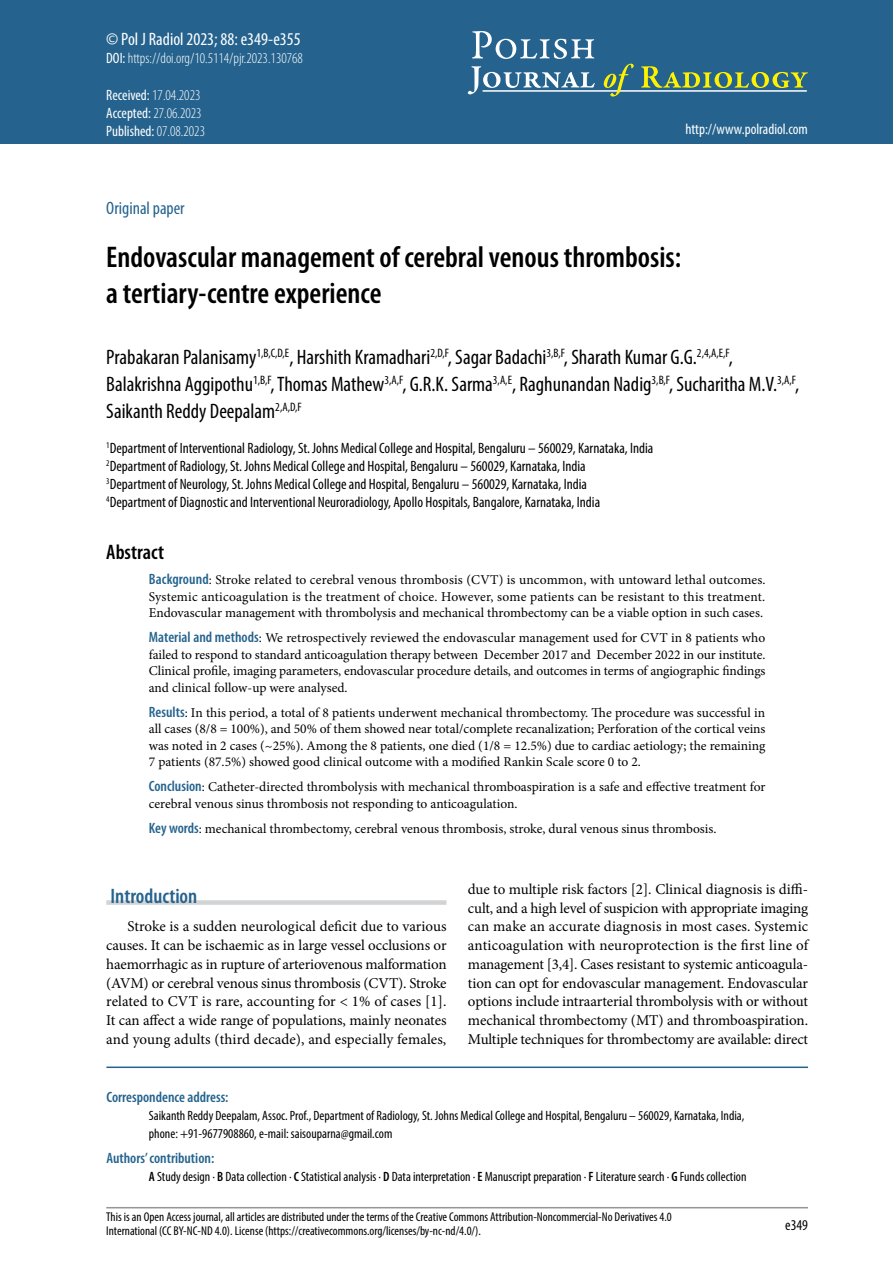
<style>
.page{position:relative;width:893px;height:1263px;background:#fff}
.page>*{position:absolute;margin:0;border:0;box-sizing:border-box;transform-origin:0 0}
.t1{font:600 condensed 30px/36px "Myriad Pro";color:#000}
.t2{font:condensed 21px/27px "Myriad Pro";color:#000}
.t3{font:600 condensed 21px "Myriad Pro";color:#25638e}
.t4{font:600 condensed 21px "Myriad Pro";color:#000}
.t5{font:condensed 18px "Myriad Pro";color:#fff}
.t6{font:condensed 18px "Myriad Pro";color:#25638e}
.t7{font:15px/18.8px "Minion Pro";letter-spacing:-.005em;color:#000;text-align:justify}
.t8{font:condensed 15px/18px "Myriad Pro";color:#000}
.t9{font:300 condensed 15px/18px "Myriad Pro";color:#fff}
.t10{font:600 condensed 15px "Myriad Pro";color:#25638e}
.t11{font:condensed 15px "Myriad Pro";color:#fff}
.t12{font:13.5px/16.5px "Minion Pro";color:#000;text-align:justify}
.t13{font:condensed 13.5px/18px "Myriad Pro";color:#000}
.t14{font:condensed 12.75px/14.2px "Myriad Pro";color:#000}
.s1{font-weight:400}
.s2{font-family:"Myriad Pro";font-weight:600;font-stretch:condensed;font-size:15px;color:#25638e}
.s3{font-weight:600}
</style>
<div class="page">
<hr style="left:106px;top:1207px;width:702px;height:1px;background:#939598">
<div style="left:0;top:0;width:893px;height:144px;background:#25638e"></div>
<svg style="left:472px;top:31px;width:122px;height:28px"></svg>
<svg style="left:468px;top:66px;width:127px;height:28px"></svg>
<hr style="left:483px;top:90px;width:324px;height:2px;background:#fff">
<svg style="left:604px;top:64px;width:30px;height:33px"></svg>
<svg style="left:641px;top:66px;width:167px;height:22px"></svg>
<hr style="left:106px;top:1066px;width:702px;height:2px;background:#25638e">
<div style="left:106px;top:900px;width:340px;height:5px;background:#d1d3d4"></div>
<h3 class="t5" style="left:106px;top:28px;width:196px">© Pol J Radiol 2023; 88: e349-e355</h3>
<p class="t9" style="left:106px;top:48px;width:198px"><span class="s1">DOI:</span> https://doi.org/10.5114/pjr.2023.130768</p>
<p class="t9" style="left:106px;top:86px;width:100px"><span class="s1">Received:</span> 17.04.2023<br><span class="s1">Accepted:</span> 27.06.2023<br><span class="s1">Published:</span> 07.08.2023</p>
<p class="t11" style="left:685px;top:120px;width:124px">http://www.polradiol.com</p>
<h3 class="t6" style="left:106px;top:197px;width:80px">Original paper</h3>
<h1 class="t1" style="left:106px;top:238px;width:576px">Endovascular management of cerebral venous thrombosis: a tertiary-centre experience</h1>
<p class="t2" style="left:106px;top:343px;width:694px">Prabakaran Palanisamy<sup>1,B,C,D,E</sup>, Harshith Kramadhari<sup>2,D,F</sup>, Sagar Badachi<sup>3,B,F</sup>, Sharath Kumar G.G.<sup>2,4,A,E,F</sup>,<br>Balakrishna Aggipothu<sup>1,B,F</sup>, Thomas Mathew<sup>3,A,F</sup>, G.R.K. Sarma<sup>3,A,E</sup>, Raghunandan Nadig<sup>3,B,F</sup>, Sucharitha M.V.<sup>3,A,F</sup>,<br>Saikanth Reddy Deepalam<sup>2,A,D,F</sup></p>
<p class="t8" style="left:106px;top:438px;width:549px"><sup>1</sup>Department of Interventional Radiology, St. Johns Medical College and Hospital, Bengaluru – 560029, Karnataka, India <sup>2</sup>Department of Radiology, St. Johns Medical College and Hospital, Bengaluru – 560029, Karnataka, India<br><sup>3</sup>Department of Neurology, St. Johns Medical College and Hospital, Bengaluru – 560029, Karnataka, India<br><sup>4</sup>Department of Diagnostic and Interventional Neuroradiology, Apollo Hospitals, Bangalore, Karnataka, India</p>
<h2 class="t4" style="left:106px;top:539px;width:59px">Abstract</h2>
<p class="t12" style="left:149px;top:572px;width:618px"><span class="s2">Background</span>: Stroke related to cerebral venous thrombosis (CVT) is uncommon, with untoward lethal outcomes.<br>Systemic anticoagulation is the treatment of choice. However, some patients can be resistant to this treatment.<br>Endovascular management with thrombolysis and mechanical thrombectomy can be a viable option in such cases.</p>
<p class="t12" style="left:149px;top:630px;width:618px"><span class="s2">Material and methods</span>: We retrospectively reviewed the endovascular management used for CVT in 8 patients who failed to respond to standard anticoagulation therapy between December 2017 and December 2022 in our institute.<br>Clinical profile, imaging parameters, endovascular procedure details, and outcomes in terms of angiographic findings and clinical follow-up were analysed.</p>
<p class="t12" style="left:149px;top:704px;width:618px"><span class="s2">Results</span>: In this period, a total of 8 patients underwent mechanical thrombectomy. The procedure was successful in all cases (8/8 = 100%), and 50% of them showed near total/complete recanalization; Perforation of the cortical veins was noted in 2 cases (~25%). Among the 8 patients, one died (1/8 = 12.5%) due to cardiac aetiology; the remaining 7 patients (87.5%) showed good clinical outcome with a modified Rankin Scale score 0 to 2.</p>
<p class="t12" style="left:149px;top:779px;width:618px"><span class="s2">Conclusion</span>: Catheter-directed thrombolysis with mechanical thromboaspiration is a safe and effective treatment for cerebral venous sinus thrombosis not responding to anticoagulation.</p>
<p class="t12" style="left:149px;top:820px;width:569px"><span class="s2">Key words</span>: mechanical thrombectomy, cerebral venous thrombosis, stroke, dural venous sinus thrombosis.</p>
<h2 class="t3" style="left:111px;top:883px;width:88px">Introduction</h2>
<p class="t7" style="left:106px;top:917px;width:342px;text-indent:21px">Stroke is a sudden neurological deficit due to various causes. It can be ischaemic as in large vessel occlusions or haemorrhagic as in rupture of arteriovenous malformation (AVM) or cerebral venous sinus thrombosis (CVT). Stroke related to CVT is rare, accounting for &lt; 1% of cases [1].<br>It can affect a wide range of populations, mainly neonates and young adults (third decade), and especially females,</p>
<p class="t7" style="left:468px;top:880px;width:342px">due to multiple risk factors [2]. Clinical diagnosis is diffi&shy;cult, and a high level of suspicion with appropriate imaging can make an accurate diagnosis in most cases. Systemic anticoagulation with neuroprotection is the first line of management [3,4]. Cases resistant to systemic anticoagula&shy;tion can opt for endovascular management. Endovascular options include intraarterial thrombolysis with or without mechanical thrombectomy (MT) and thromboaspiration.<br>Multiple techniques for thrombectomy are available: direct</p>
<p class="t10" style="left:106px;top:1088px;width:124px">Correspondence address:</p>
<p class="t13" style="left:149px;top:1106px;width:597px">Saikanth Reddy Deepalam, Assoc. Prof., Department of Radiology, St. Johns Medical College and Hospital, Bengaluru – 560029, Karnataka, India, phone: +91-9677908860, e-mail: saisouparna@gmail.com</p>
<p class="t10" style="left:106px;top:1149px;width:109px">Authors’ contribution:</p>
<p class="t13" style="left:149px;top:1167px;width:599px"><span class="s3">A</span> Study design ∙ <span class="s3">B</span> Data collection ∙ <span class="s3">C</span> Statistical analysis ∙ <span class="s3">D</span> Data interpretation ∙ <span class="s3">E</span> Manuscript preparation ∙ <span class="s3">F</span> Literature search ∙ <span class="s3">G</span> Funds collection</p>
<p class="t14" style="left:106px;top:1209px;width:567px">This is an Open Access journal, all articles are distributed under the terms of the Creative Commons Attribution-Noncommercial-No Derivatives 4.0<br>International (CC BY-NC-ND 4.0). License (https://creativecommons.org/licenses/by-nc-nd/4.0/).</p>
<p class="t8" style="left:785px;top:1216px;width:24px">e349</p>
</div>
